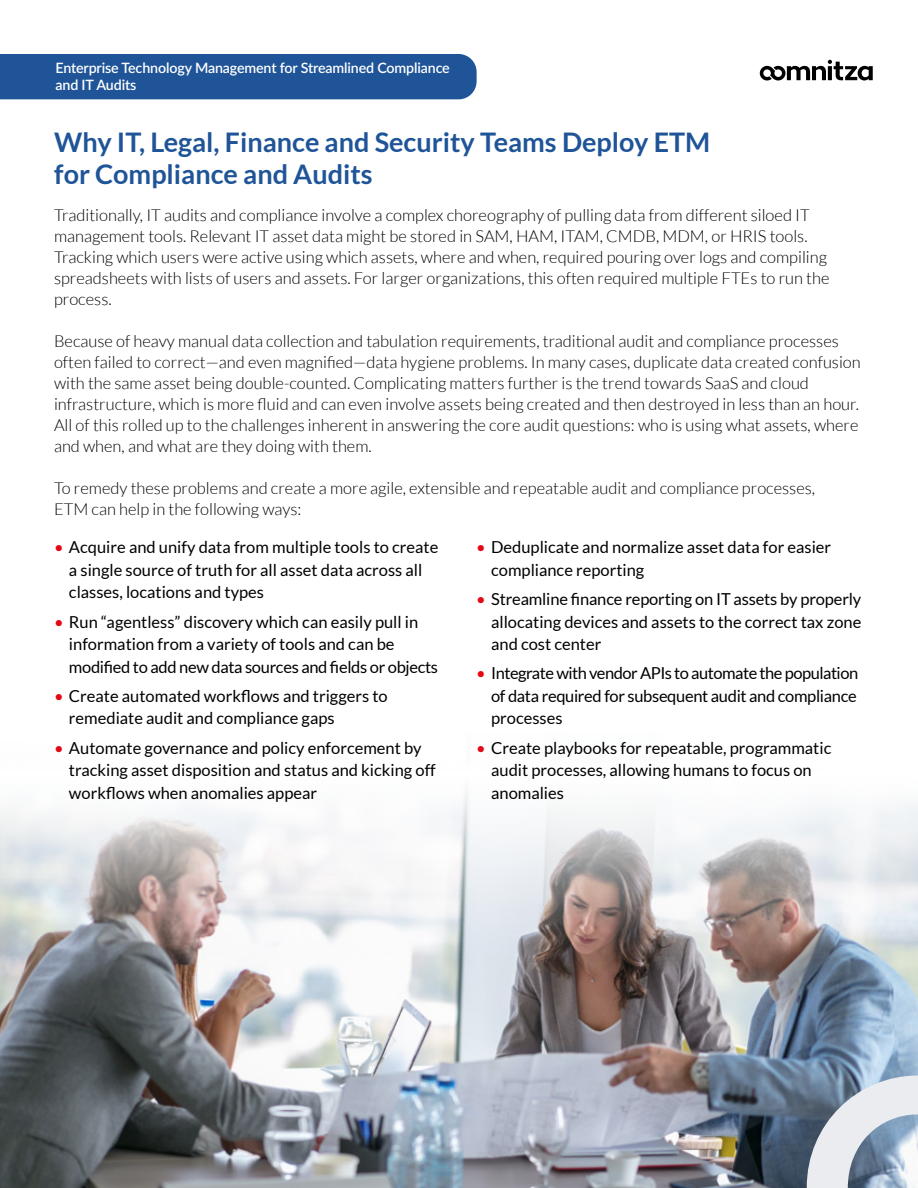
<style>
.page{position:relative;width:918px;height:1188px;background:#fff}
.page>*{position:absolute;margin:0;border:0;box-sizing:border-box;transform-origin:0 0}
.t1{font:700 27px/32.4px "Lato";color:#1f5498}
.t2{font:300 16.5px/21px "Lato";color:#000}
.t3{font:16.5px/22.5px "Lato";color:#000}
.t4{font:600 14.25px/16.5px "Lato";letter-spacing:-.01em;color:#fff}
.s1{color:#e50714}
</style>
<div class="page">
<img style="left:0;top:792px;width:918px;height:396px">
<div style="left:0;top:54px;width:477px;height:45px;background:#1f5498"></div>
<svg style="left:807px;top:1076px;width:111px;height:112px;background:#b0bbc8"></svg>
<svg style="left:760px;top:60px;width:113px;height:21px"></svg>
<p class="t4" style="left:56px;top:59px;width:396px">Enterprise Technology Management for Streamlined Compliance and IT Audits</p>
<h1 class="t1" style="left:54px;top:126px;width:658px">Why IT, Legal, Finance and Security Teams Deploy ETM for Compliance and Audits</h1>
<p class="t2" style="left:54px;top:205px;width:777px">Traditionally, IT audits and compliance involve a complex choreography of pulling data from different siloed IT management tools. Relevant IT asset data might be stored in SAM, HAM, ITAM, CMDB, MDM, or HRIS tools.<br>Tracking which users were active using which assets, where and when, required pouring over logs and compiling spreadsheets with lists of users and assets. For larger organizations, this often required multiple FTEs to run the process.</p>
<p class="t2" style="left:54px;top:331px;width:808px">Because of heavy manual data collection and tabulation requirements, traditional audit and compliance processes often failed to correct—and even magnified—data hygiene problems. In many cases, duplicate data created confusion with the same asset being double-counted. Complicating matters further is the trend towards SaaS and cloud infrastructure, which is more fluid and can even involve assets being created and then destroyed in less than an hour.<br>All of this rolled up to the challenges inherent in answering the core audit questions: who is using what assets, where and when, and what are they doing with them.</p>
<p class="t2" style="left:54px;top:478px;width:763px">To remedy these problems and create a more agile, extensible and repeatable audit and compliance processes,<br>ETM can help in the following ways:</p>
<p class="t3" style="left:69px;top:536px;width:371px;text-indent:-15px"><span class="s1">•</span> Acquire and unify data from multiple tools to create a single source of truth for all asset data across all classes, locations and types</p>
<p class="t3" style="left:69px;top:610px;width:371px;text-indent:-15px"><span class="s1">•</span> Run “agentless” discovery which can easily pull in information from a variety of tools and can be modified to add new data sources and fields or objects</p>
<p class="t3" style="left:69px;top:685px;width:320px;text-indent:-15px"><span class="s1">•</span> Create automated workflows and triggers to remediate audit and compliance gaps</p>
<p class="t3" style="left:69px;top:736px;width:368px;text-indent:-15px"><span class="s1">•</span> Automate governance and policy enforcement by tracking asset disposition and status and kicking off workflows when anomalies appear</p>
<p class="t3" style="left:491px;top:536px;width:342px;text-indent:-15px"><span class="s1">•</span> Deduplicate and normalize asset data for easier compliance reporting</p>
<p class="t3" style="left:491px;top:588px;width:372px;text-align:justify;text-indent:-15px"><span class="s1">•</span> Streamline finance reporting on IT assets by properly allocating devices and assets to the correct tax zone and cost center</p>
<p class="t3" style="left:491px;top:662px;width:369px;text-align:justify;text-indent:-15px"><span class="s1">•</span> Integrate with vendor APIs to automate the population of data required for subsequent audit and compliance processes</p>
<p class="t3" style="left:491px;top:736px;width:342px;text-indent:-15px"><span class="s1">•</span> Create playbooks for repeatable, programmatic audit processes, allowing humans to focus on anomalies</p>
</div>
